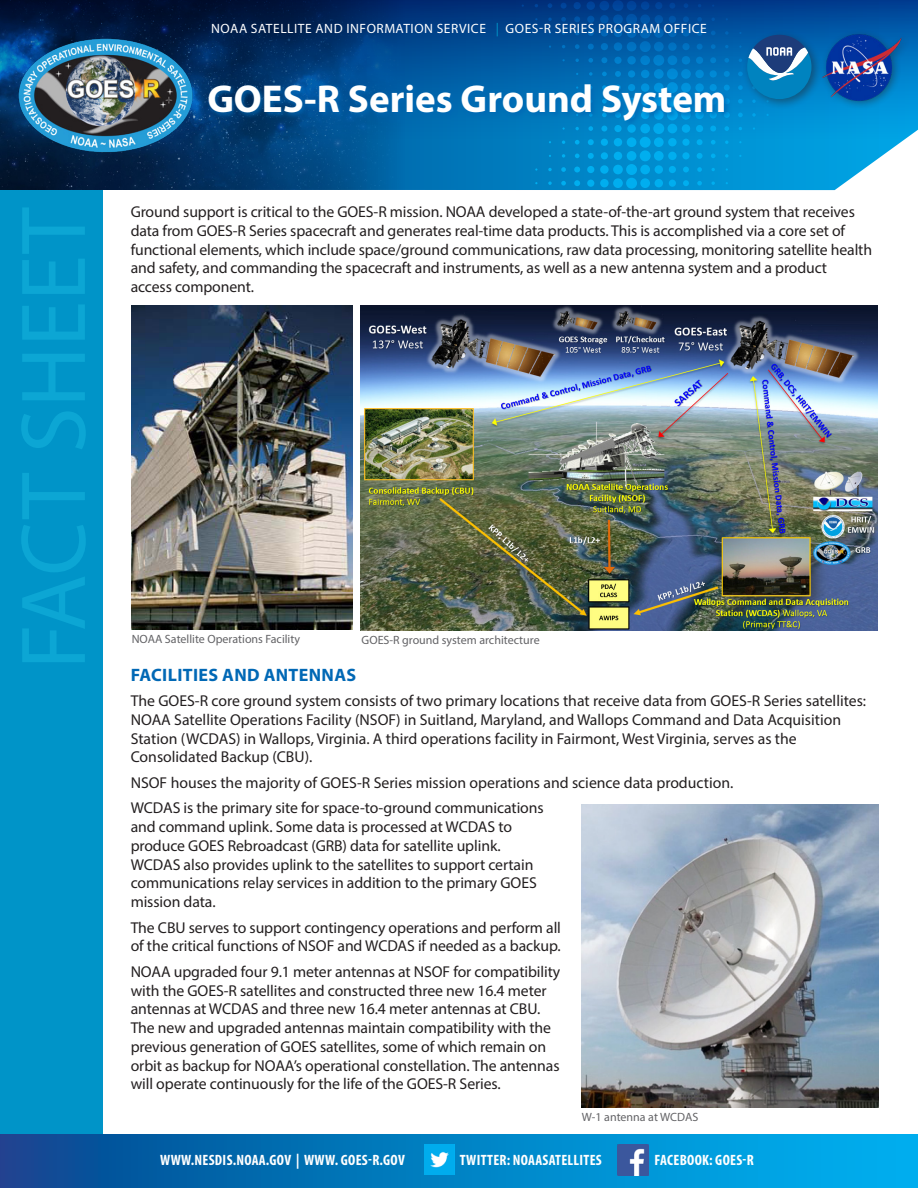
<style>
.page{position:relative;width:918px;height:1188px;background:#fff}
.page>*{position:absolute;margin:0;border:0;box-sizing:border-box;transform-origin:0 0}
.t1{font:700 39px "Myriad Pro";color:#fff}
.Subs_bold{font:700 18px "Myriad Pro";letter-spacing:.02em;color:#0168b5}
.Bodycopy{font:15.75px/18.8px "Myriad Pro";letter-spacing:-.005em;color:#231f20}
.t2{font:700 condensed 15px "Myriad Pro";letter-spacing:.02em;color:#fff}
.t3{font:13.5px "Myriad Pro";letter-spacing:.04em;color:#fff}
.Captions{font:12px "Myriad Pro";color:#636366}
.s1{color:#0094c8}
</style>
<div class="page">
<div style="left:0;top:0;width:103px;height:1187px;background:#0094c8"></div>
<svg style="left:0;top:1134px;width:918px;height:54px;background:#027ec2"></svg>
<img style="left:618px;top:1145px;width:30px;height:30px">
<img style="left:425px;top:1145px;width:30px;height:29px">
<svg style="left:0;top:0;width:918px;height:190px;background:#065895"></svg>
<div style="left:207px;top:83px;width:525px;height:45px;background:#0168b5;opacity:.75"></div>
<img style="left:17px;top:35px;width:178px;height:119px">
<div style="left:742px;top:29px;width:80px;height:81px;background:#231f20;opacity:.45"></div>
<svg style="left:738px;top:32px;width:74px;height:72px;background:#267bb3"></svg>
<div style="left:818px;top:28px;width:92px;height:83px;background:#231f20;opacity:.45"></div>
<img style="left:813px;top:22px;width:92px;height:91px">
<img style="left:132px;top:305px;width:221px;height:325px">
<img style="left:361px;top:305px;width:517px;height:326px">
<img style="left:582px;top:804px;width:296px;height:304px">
<p class="t3" style="left:211px;top:20px;width:497px">NOAA SATELLITE AND INFORMATION SERVICE <span class="s1">|</span> GOES-R SERIES PROGRAM OFFICE</p>
<h1 class="t1" style="left:207px;top:74px;width:521px">GOES-R Series Ground System</h1>
<p class="Bodycopy" style="left:131px;top:202px;width:743px">Ground support is critical to the GOES-R mission. NOAA developed a state-of-the-art ground system that receives data from GOES-R Series spacecraft and generates real-time data products. This is accomplished via a core set of functional elements, which include space/ground communications, raw data processing, monitoring satellite health and safety, and commanding the spacecraft and instruments, as well as a new antenna system and a product access component.</p>
<p class="Captions" style="left:132px;top:632px;width:170px">NOAA Satellite Operations Facility</p>
<p class="Captions" style="left:362px;top:633px;width:180px">GOES-R ground system architecture</p>
<p class="Subs_bold" style="left:131px;top:663px;width:227px">FACILITIES AND ANTENNAS</p>
<p class="Bodycopy" style="left:131px;top:691px;width:737px">The GOES-R core ground system consists of two primary locations that receive data from GOES-R Series satellites:<br>NOAA Satellite Operations Facility (NSOF) in Suitland, Maryland, and Wallops Command and Data Acquisition Station (WCDAS) in Wallops, Virginia. A third operations facility in Fairmont, West Virginia, serves as the Consolidated Backup (CBU).</p>
<p class="Bodycopy" style="left:131px;top:773px;width:604px">NSOF houses the majority of GOES-R Series mission operations and science data production.</p>
<p class="Bodycopy" style="left:131px;top:799px;width:415px">WCDAS is the primary site for space-to-ground communications and command uplink. Some data is processed at WCDAS to produce GOES Rebroadcast (GRB) data for satellite uplink.<br>WCDAS also provides uplink to the satellites to support certain communications relay services in addition to the primary GOES mission data.</p>
<p class="Bodycopy" style="left:131px;top:918px;width:432px">The CBU serves to support contingency operations and perform all of the critical functions of NSOF and WCDAS if needed as a backup.</p>
<p class="Bodycopy" style="left:131px;top:962px;width:431px">NOAA upgraded four 9.1 meter antennas at NSOF for compatibility with the GOES-R satellites and constructed three new 16.4 meter antennas at WCDAS and three new 16.4 meter antennas at CBU.<br>The new and upgraded antennas maintain compatibility with the previous generation of GOES satellites, some of which remain on orbit as backup for NOAA’s operational constellation. The antennas will operate continuously for the life of the GOES-R Series.</p>
<p class="Captions" style="left:582px;top:1110px;width:118px">W-1 antenna at WCDAS</p>
<p class="t2" style="left:160px;top:1150px;width:246px">WWW.NESDIS.NOAA.GOV | WWW. GOES-R.GOV</p>
<p class="t2" style="left:460px;top:1150px;width:144px">TWITTER: NOAASATELLITES</p>
<p class="t2" style="left:655px;top:1150px;width:101px">FACEBOOK: GOES-R</p>
</div>
